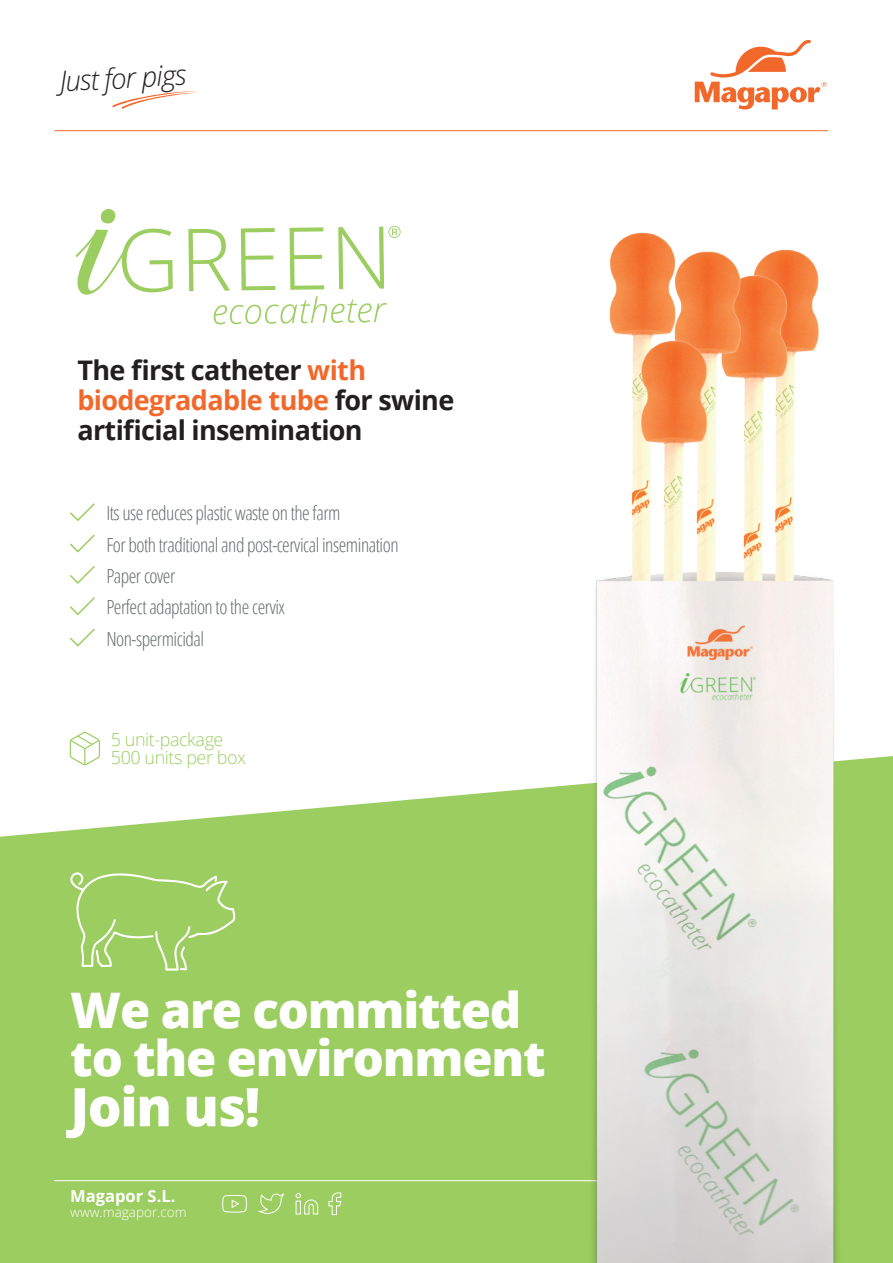
<style>
.page{position:relative;width:893px;height:1263px;background:#fff}
.page>*{position:absolute;margin:0;border:0;box-sizing:border-box;transform-origin:0 0}
.t1{font:800 53.25px "Open Sans";letter-spacing:-.025em;color:#fff}
.t2{font:800 49.05px/47.5px "Open Sans";letter-spacing:-.025em;color:#fff}
.t3{font:italic 300 27.75px "Open Sans";color:#231f20}
.t4{font:700 27px/30px "Open Sans";letter-spacing:-.025em;color:#231f20}
.t5{font:300 condensed 19.5px/31.3px "Open Sans";letter-spacing:-.025em;color:#686c6d}
.t6{font:300 18px/18px "Open Sans";letter-spacing:-.025em;color:#9ccd60}
.t7{font:700 16.5px "Open Sans";color:#fff}
.t8{font:300 13.5px "Open Sans";color:#fff}
.s1{color:#f2682b}
</style>
<div class="page">
<div style="left:0;top:794px;width:466px;height:469px;background:#9ccd60"></div>
<svg style="left:76px;top:209px;width:97px;height:86px"></svg>
<svg style="left:188px;top:226px;width:213px;height:98px"></svg>
<svg style="left:695px;top:40px;width:132px;height:70px"></svg>
<hr style="left:54px;top:1180px;width:774px;height:1px;background:#fff">
<svg style="left:70px;top:872px;width:165px;height:98px;background:#a4d16d"></svg>
<svg style="left:69px;top:731px;width:31px;height:35px"></svg>
<svg style="left:70px;top:534px;width:25px;height:19px"></svg>
<svg style="left:70px;top:566px;width:25px;height:18px"></svg>
<svg style="left:70px;top:597px;width:25px;height:19px"></svg>
<svg style="left:70px;top:628px;width:25px;height:19px"></svg>
<hr style="left:54px;top:130px;width:774px;height:1px;background:#f2682b">
<svg style="left:112px;top:91px;width:85px;height:18px"></svg>
<svg style="left:70px;top:503px;width:25px;height:19px"></svg>
<svg style="left:222px;top:1194px;width:25px;height:19px"></svg>
<svg style="left:256px;top:1193px;width:28px;height:24px"></svg>
<svg style="left:296px;top:1193px;width:22px;height:22px"></svg>
<svg style="left:328px;top:1192px;width:14px;height:23px"></svg>
<img style="left:466px;top:232px;width:427px;height:1031px">
<h3 class="t3" style="left:59px;top:62px;width:128px;rotate:-3deg">Just for pigs</h3>
<h3 class="t4" style="left:77px;top:354px;width:378px">The first catheter <span class="s1">with biodegradable tube</span> for swine artificial insemination</h3>
<p class="t5" style="left:106px;top:497px;width:236px">Its use reduces plastic waste on the farm</p>
<p class="t5" style="left:106px;top:528px;width:294px">For both traditional and post-cervical insemination<br>Paper cover<br>Perfect adaptation to the cervix<br>Non-spermicidal</p>
<p class="t6" style="left:111px;top:730px;width:137px">5 unit-package<br>500 units per box</p>
<h2 class="t2" style="left:70px;top:984px;width:477px">We are committed to the environment</h2>
<h1 class="t1" style="left:70px;top:1066px;width:191px">Join us!</h1>
<p class="t7" style="left:70px;top:1184px;width:107px">Magapor S.L.</p>
<p class="t8" style="left:70px;top:1203px;width:118px">www.magapor.com</p>
</div>
